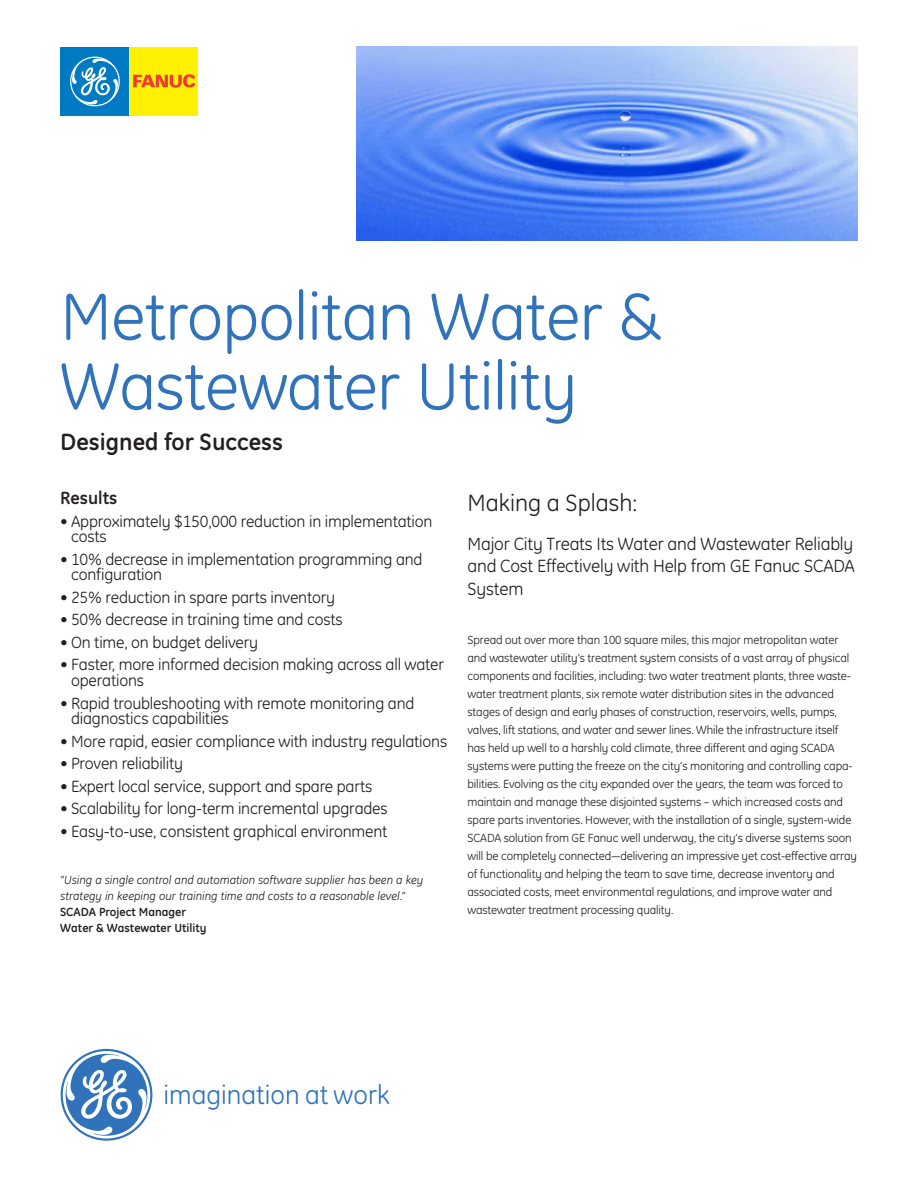
<style>
.page{position:relative;width:918px;height:1188px;background:#fff}
.page>*{position:absolute;margin:0;border:0;box-sizing:border-box;transform-origin:0 0}
.t1{font:67.5px/69.8px "GE Inspira";letter-spacing:-.01em;color:#3073ba}
.t2{font:27px "GE Inspira";color:#3073ba}
.t3{font:700 24px "GE Inspira";color:#231f20}
.t4{font:24px "GE Inspira";color:#231f20}
.t5{font:18px/22.5px "GE Inspira";letter-spacing:-.01em;color:#231f20;text-align:justify}
.t6{font:700 18px "GE Inspira";color:#231f20}
.t7{font:16.5px/15.8px "GE Inspira";letter-spacing:-.01em;color:#231f20}
.t8{font:12px/18px "GE Inspira";letter-spacing:-.01em;color:#231f20}
.t9{font:italic 12px/15.8px "GE Inspira";color:#231f20}
.t10{font:700 12px/15.8px "GE Inspira";color:#231f20}
</style>
<div class="page">
<svg style="left:61px;top:1049px;width:91px;height:92px"></svg>
<div style="left:60px;top:47px;width:69px;height:69px;background:#007ac2"></div>
<div style="left:129px;top:47px;width:69px;height:69px;background:#fff101"></div>
<svg style="left:133px;top:74px;width:62px;height:14px"></svg>
<svg style="left:71px;top:58px;width:48px;height:47px"></svg>
<img style="left:356px;top:47px;width:501px;height:193px">
<h1 class="t1" style="left:60px;top:287px;width:602px">Metropolitan Water &amp;<br>Wastewater Utility</h1>
<h3 class="t3" style="left:60px;top:432px;width:224px">Designed for Success</h3>
<h3 class="t6" style="left:60px;top:491px;width:59px">Results</h3>
<h3 class="t7" style="left:71px;top:514px;width:363px;text-indent:-11px">• Approximately $150,000 reduction in implementation costs</h3>
<h3 class="t7" style="left:71px;top:552px;width:353px;text-indent:-11px">• 10% decrease in implementation programming and configuration</h3>
<h3 class="t7" style="left:60px;top:591px;width:277px">• 25% reduction in spare parts inventory</h3>
<h3 class="t7" style="left:60px;top:613px;width:284px">• 50% decrease in training time and costs</h3>
<h3 class="t7" style="left:60px;top:636px;width:200px">• On time, on budget delivery</h3>
<h3 class="t7" style="left:71px;top:658px;width:375px;text-indent:-11px">• Faster, more informed decision making across all water operations</h3>
<h3 class="t7" style="left:71px;top:696px;width:345px;text-indent:-11px">• Rapid troubleshooting with remote monitoring and diagnostics capabilities</h3>
<h3 class="t7" style="left:60px;top:735px;width:388px">• More rapid, easier compliance with industry regulations</h3>
<h3 class="t7" style="left:60px;top:757px;width:124px">• Proven reliability</h3>
<h3 class="t7" style="left:60px;top:780px;width:314px">• Expert local service, support and spare parts</h3>
<h3 class="t7" style="left:60px;top:802px;width:329px">• Scalability for long-term incremental upgrades</h3>
<h3 class="t7" style="left:60px;top:825px;width:329px">• Easy-to-use, consistent graphical environment</h3>
<p class="t9" style="left:60px;top:873px;width:365px">“Using a single control and automation software supplier has been a key strategy in keeping our training time and costs to a reasonable level.”</p>
<p class="t10" style="left:60px;top:905px;width:148px">SCADA Project Manager<br>Water &amp; Wastewater Utility</p>
<h3 class="t4" style="left:468px;top:493px;width:171px">Making a Splash:</h3>
<h3 class="t5" style="left:468px;top:534px;width:389px">Major City Treats Its Water and Wastewater Reliably and Cost Effectively with Help from GE Fanuc SCADA System</h3>
<p class="t8" style="left:468px;top:631px;width:391px">Spread out over more than 100 square miles, this major metropolitan water and wastewater utility’s treatment system consists of a vast array of physical components and facilities, including: two water treatment plants, three waste&shy;water treatment plants, six remote water distribution sites in the advanced stages of design and early phases of construction, reservoirs, wells, pumps, valves, lift stations, and water and sewer lines. While the infrastructure itself has held up well to a harshly cold climate, three different and aging SCADA systems were putting the freeze on the city’s monitoring and controlling capa&shy;bilities. Evolving as the city expanded over the years, the team was forced to maintain and manage these disjointed systems – which increased costs and spare parts inventories. However, with the installation of a single, system-wide SCADA solution from GE Fanuc well underway, the city’s diverse systems soon will be completely connected—delivering an impressive yet cost-effective array of functionality and helping the team to save time, decrease inventory and associated costs, meet environmental regulations, and improve water and wastewater treatment processing quality.</p>
<h2 class="t2" style="left:164px;top:1083px;width:228px">imagination at work</h2>
</div>
